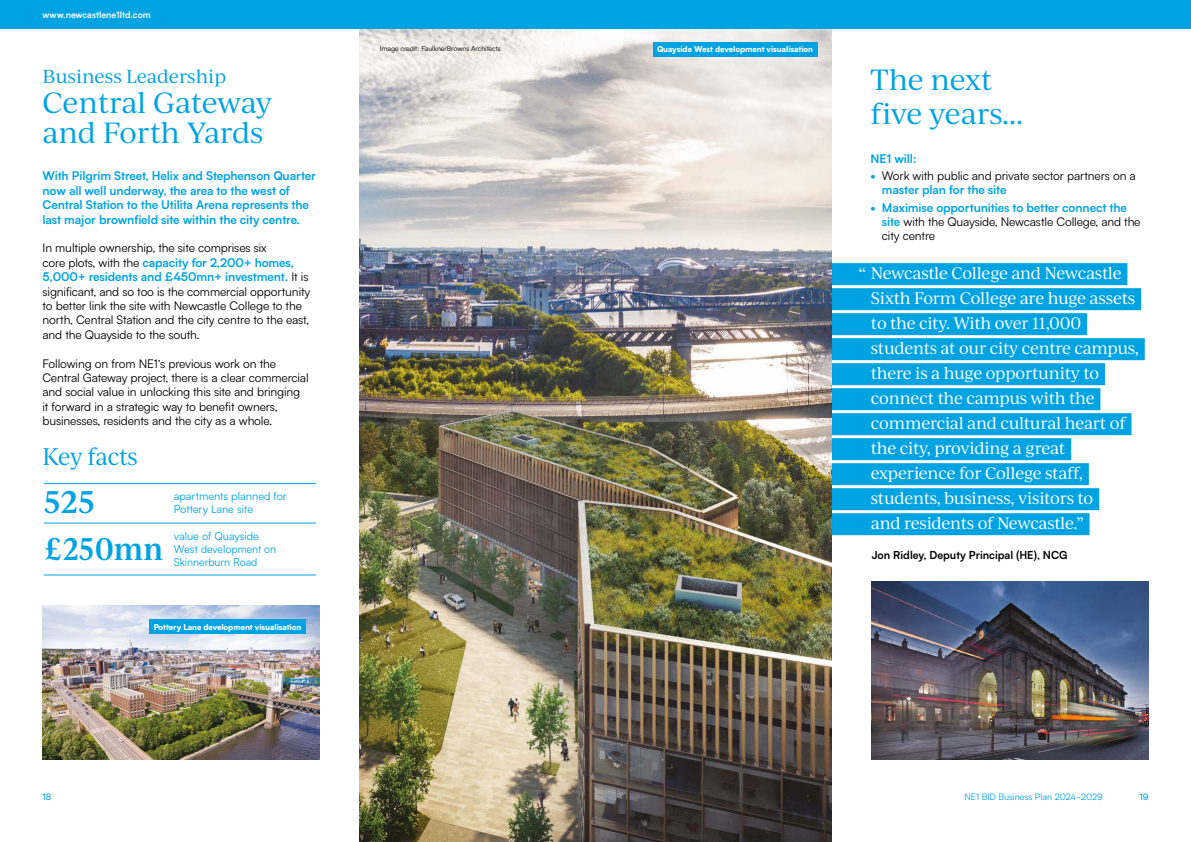
<style>
.page{position:relative;width:1191px;height:842px;background:#fff}
.page>*{position:absolute;margin:0;border:0;box-sizing:border-box;transform-origin:0 0}
.t1{font:600 30px/46.8px "Ivy Journal";color:#00a3e2}
.t2{font:28px/30px "Ivy Journal";letter-spacing:-.02em;color:#00a3e2}
.t3{font:23px "Ivy Journal";letter-spacing:-.025em;color:#00a3e2;scale:.94 1}
.t4{font:18px "Ivy Journal";color:#00a3e2}
.t5{font:16px/25px "Ivy Journal";letter-spacing:-.02em;color:#fff}
.t6{font:12px/14.4px "Satoshi";letter-spacing:-.01em;color:#000}
.t7{font:700 12px/14.4px "Satoshi";letter-spacing:-.01em;color:#00a3e2}
.t8{font:11px/13.2px "Satoshi";color:#00a3e2}
.t9{font:700 11px "Satoshi";color:#000}
.t10{font:9px "Satoshi";color:#00a3e2}
.t11{font:700 9px "Satoshi";color:#fff}
.t12{font:500 9px "Satoshi";color:#00a3e2}
.t13{font:900 8px "Satoshi";letter-spacing:-.01em;color:#fff}
.t14{font:7px "Satoshi";letter-spacing:-.01em;color:#000}
.s1{font-weight:700;color:#00a3e2}
</style>
<div class="page">
<div style="left:805px;top:263px;width:322px;height:22px;background:#00a3e2"></div>
<div style="left:805px;top:288px;width:336px;height:22px;background:#00a3e2"></div>
<div style="left:805px;top:313px;width:282px;height:22px;background:#00a3e2"></div>
<div style="left:805px;top:338px;width:339px;height:22px;background:#00a3e2"></div>
<div style="left:805px;top:363px;width:300px;height:22px;background:#00a3e2"></div>
<div style="left:805px;top:388px;width:295px;height:22px;background:#00a3e2"></div>
<div style="left:805px;top:413px;width:326px;height:22px;background:#00a3e2"></div>
<div style="left:805px;top:438px;width:266px;height:22px;background:#00a3e2"></div>
<div style="left:805px;top:463px;width:283px;height:22px;background:#00a3e2"></div>
<div style="left:805px;top:488px;width:294px;height:22px;background:#00a3e2"></div>
<div style="left:805px;top:513px;width:284px;height:22px;background:#00a3e2"></div>
<img style="left:359px;top:28px;width:472px;height:814px">
<div style="left:0;top:0;width:1191px;height:28px;background:#00a3e2"></div>
<hr style="left:44px;top:483px;width:272px;height:1px;background:#00a3e2">
<hr style="left:44px;top:523px;width:272px;height:1px;background:#00a3e2">
<hr style="left:44px;top:575px;width:272px;height:1px;background:#00a3e2">
<img style="left:43px;top:605px;width:277px;height:154px">
<img style="left:871px;top:581px;width:277px;height:179px">
<div style="left:149px;top:619px;width:157px;height:15px;background:#00a3e2"></div>
<div style="left:653px;top:42px;width:164px;height:15px;background:#00a3e2"></div>
<p class="t11" style="left:43px;top:8px;width:110px">www.newcastlene1ltd.com</p>
<h3 class="t4" style="left:43px;top:64px;width:185px">Business Leadership</h3>
<h2 class="t2" style="left:43px;top:86px;width:231px">Central Gateway and Forth Yards</h2>
<p class="t7" style="left:43px;top:168px;width:275px">With Pilgrim Street, Helix and Stephenson Quarter now all well underway, the area to the west of Central Station to the Utilita Arena represents the last major brownfield site within the city centre.</p>
<p class="t6" style="left:43px;top:240px;width:269px">In multiple ownership, the site comprises six<br>core plots, with the <span class="s1">capacity for 2,200+ homes, 5,000+ residents and £450mn+ investment.</span> It is significant, and so too is the commercial opportunity to better link the site with Newcastle College to the north, Central Station and the city centre to the east, and the Quayside to the south.</p>
<p class="t6" style="left:43px;top:356px;width:268px">Following on from NE1’s previous work on the Central Gateway project, there is a clear commercial and social value in unlocking this site and bringing it forward in a strategic way to benefit owners, businesses, residents and the city as a whole.</p>
<h3 class="t3" style="left:43px;top:440px;width:103px">Key facts</h3>
<h1 class="t1" style="left:44px;top:477px;width:121px">525 £250mn</h1>
<p class="t8" style="left:174px;top:489px;width:114px">apartments planned for<br>Pottery Lane site</p>
<p class="t8" style="left:174px;top:529px;width:104px">value of Quayside<br>West development on<br>Skinnerburn Road</p>
<p class="t13" style="left:154px;top:620px;width:149px">Pottery Lane development visualisation</p>
<p class="t14" style="left:380px;top:43px;width:122px">Image credit: FaulknerBrowns Architects</p>
<p class="t13" style="left:657px;top:43px;width:158px">Quayside West development visualisation</p>
<h2 class="t2" style="left:870px;top:62px;width:154px;line-height:33.6px">The next five years...</h2>
<p class="t7" style="left:870px;top:150px;width:48px">NE1 will:</p>
<p class="t6" style="left:882px;top:168px;width:255px;text-indent:-11px"><span class="s1">•</span> Work with public and private sector partners on a <span class="s1">master plan for the site</span></p>
<p class="t6" style="left:882px;top:200px;width:260px;text-indent:-11px"><span class="s1">• Maximise opportunities to better connect the site</span> with the Quayside, Newcastle College, and the city centre</p>
<p class="t5" style="left:871px;top:260px;width:269px;text-indent:-12px">“ Newcastle College and Newcastle<br>Sixth Form College are huge assets to the city. With over 11,000 students at our city centre campus, there is a huge opportunity to connect the campus with the commercial and cultural heart of the city, providing a great experience for College staff, students, business, visitors to<br>and residents of Newcastle.”</p>
<p class="t9" style="left:871px;top:547px;width:197px">Jon Ridley, Deputy Principal (HE), NCG</p>
<p class="t12" style="left:43px;top:790px;width:10px">18</p>
<p class="t10" style="left:964px;top:791px;width:140px">NE1 BID Business Plan 2024-2029</p>
<p class="t12" style="left:1139px;top:790px;width:11px">19</p>
</div>
